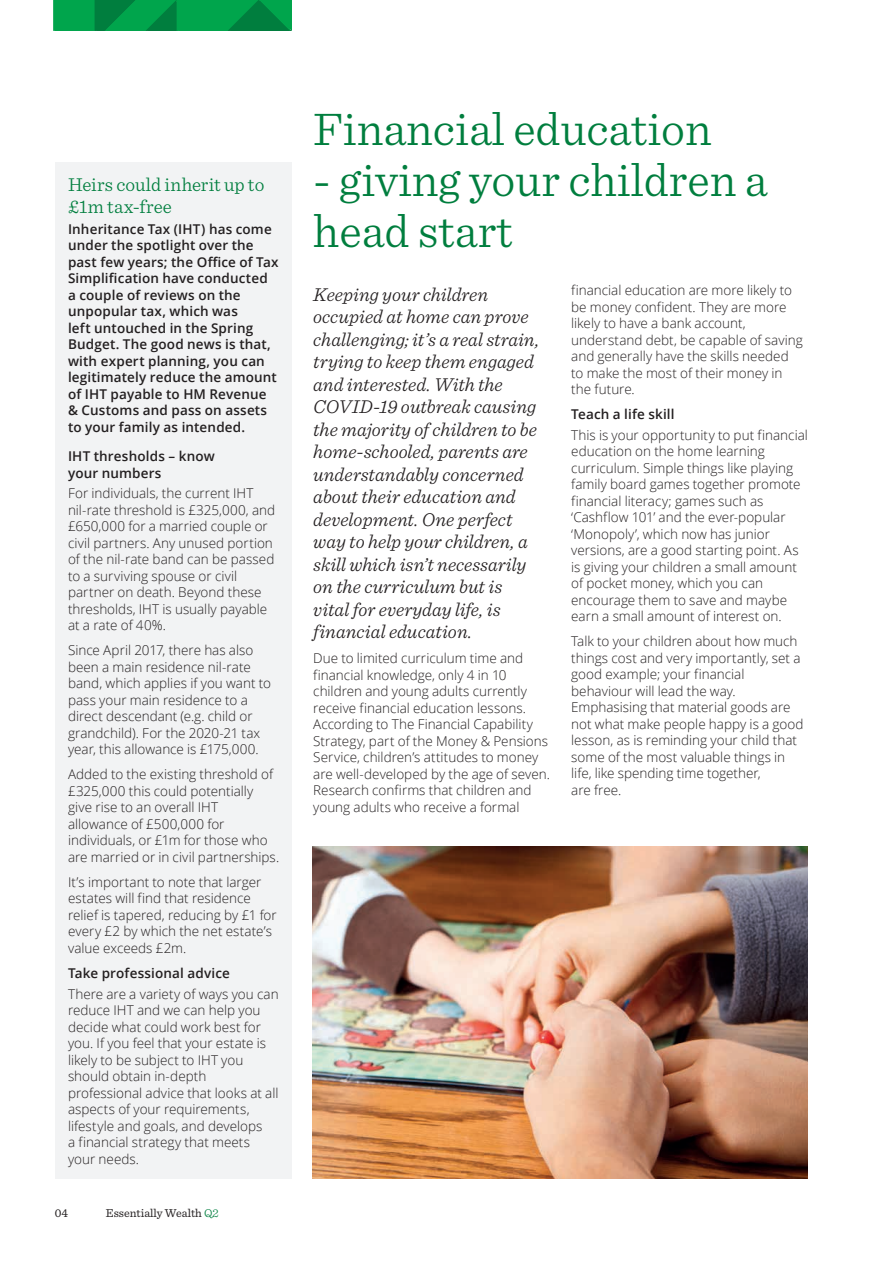
<style>
.page{position:relative;width:893px;height:1263px;background:#fff}
.page>*{position:absolute;margin:0;border:0;box-sizing:border-box;transform-origin:0 0}
.t1{font:300 48px/51px "Sentinel";color:#007e3e}
.t2{font:italic 300 19.5px/22.5px "Sentinel";color:#231f20}
.t3{font:300 19.5px/22.5px "Sentinel";color:#007e3e}
.t4{font:300 13.5px/16.5px "Open Sans";color:#231f20}
.t5{font:600 13.5px/16.5px "Open Sans";letter-spacing:.01em;color:#231f20}
.t6{font:12px "Sentinel";color:#231f20}
.s1{font-weight:300;color:#007e3e}
</style>
<div class="page">
<svg style="left:53px;top:0;width:239px;height:31px;background:#009947"></svg>
<div style="left:55px;top:162px;width:237px;height:1016px;background:#f2f3f4"></div>
<img style="left:313px;top:847px;width:495px;height:331px">
<h2 class="t3" style="left:68px;top:172px;width:198px">Heirs could inherit up to £1m tax-free</h2>
<p class="t5" style="left:68px;top:220px;width:212px">Inheritance Tax (IHT) has come under the spotlight over the past few years; the Office of Tax<br>Simplification have conducted a couple of reviews on the unpopular tax, which was<br>left untouched in the Spring<br>Budget. The good news is that, with expert planning, you can legitimately reduce the amount of IHT payable to HM Revenue &amp; Customs and pass on assets to your family as intended.</p>
<p class="t5" style="left:68px;top:448px;width:148px">IHT thresholds – know your numbers</p>
<p class="t4" style="left:68px;top:485px;width:209px">For individuals, the current IHT nil-rate threshold is £325,000, and £650,000 for a married couple or civil partners. Any unused portion of the nil-rate band can be passed to a surviving spouse or civil partner on death. Beyond these thresholds, IHT is usually payable at a rate of 40%.</p>
<p class="t4" style="left:68px;top:642px;width:205px">Since April 2017, there has also been a main residence nil-rate band, which applies if you want to pass your main residence to a direct descendant (e.g. child or grandchild). For the 2020-21 tax year, this allowance is £175,000.</p>
<p class="t4" style="left:68px;top:766px;width:213px">Added to the existing threshold of £325,000 this could potentially give rise to an overall IHT allowance of £500,000 for individuals, or £1m for those who are married or in civil partnerships.</p>
<p class="t4" style="left:68px;top:873px;width:210px">It’s important to note that larger estates will find that residence relief is tapered, reducing by £1 for every £2 by which the net estate’s value exceeds £2m.</p>
<p class="t5" style="left:68px;top:964px;width:163px">Take professional advice</p>
<p class="t4" style="left:68px;top:985px;width:212px">There are a variety of ways you can reduce IHT and we can help you decide what could work best for you. If you feel that your estate is likely to be subject to IHT you should obtain in-depth professional advice that looks at all aspects of your requirements, lifestyle and goals, and develops<br>a financial strategy that meets your needs.</p>
<p class="t6" style="left:55px;top:1204px;width:15px">04</p>
<p class="t6" style="left:106px;top:1204px;width:115px">Essentially Wealth <span class="s1">Q2</span></p>
<h1 class="t1" style="left:313px;top:100px;width:400px">Financial education</h1>
<h1 class="t1" style="left:313px;top:151px;width:456px">- giving your children a head start</h1>
<p class="t2" style="left:313px;top:281px;width:227px">Keeping your children occupied at home can prove challenging; it’s a real strain, trying to keep them engaged and interested. With the<br>COVID-19 outbreak causing the majority of children to be home-schooled, parents are understandably concerned about their education and development. One perfect way to help your children, a skill which isn’t necessarily on the curriculum but is vital for everyday life, is financial education.</p>
<p class="t4" style="left:313px;top:649px;width:238px">Due to limited curriculum time and financial knowledge, only 4 in 10 children and young adults currently receive financial education lessons.<br>According to The Financial Capability Strategy, part of the Money &amp; Pensions Service, children’s attitudes to money are well-developed by the age of seven.<br>Research confirms that children and young adults who receive a formal</p>
<p class="t4" style="left:571px;top:282px;width:233px">financial education are more likely to be money confident. They are more likely to have a bank account, understand debt, be capable of saving and generally have the skills needed to make the most of their money in the future.</p>
<p class="t5" style="left:571px;top:406px;width:105px">Teach a life skill</p>
<p class="t4" style="left:571px;top:426px;width:238px">This is your opportunity to put financial education on the home learning curriculum. Simple things like playing family board games together promote financial literacy; games such as ‘Cashflow 101’ and the ever-popular ‘Monopoly’, which now has junior versions, are a good starting point. As is giving your children a small amount of pocket money, which you can encourage them to save and maybe earn a small amount of interest on.</p>
<p class="t4" style="left:571px;top:633px;width:234px">Talk to your children about how much things cost and very importantly, set a good example; your financial behaviour will lead the way.<br>Emphasising that material goods are not what make people happy is a good lesson, as is reminding your child that some of the most valuable things in life, like spending time together,<br>are free.</p>
</div>
